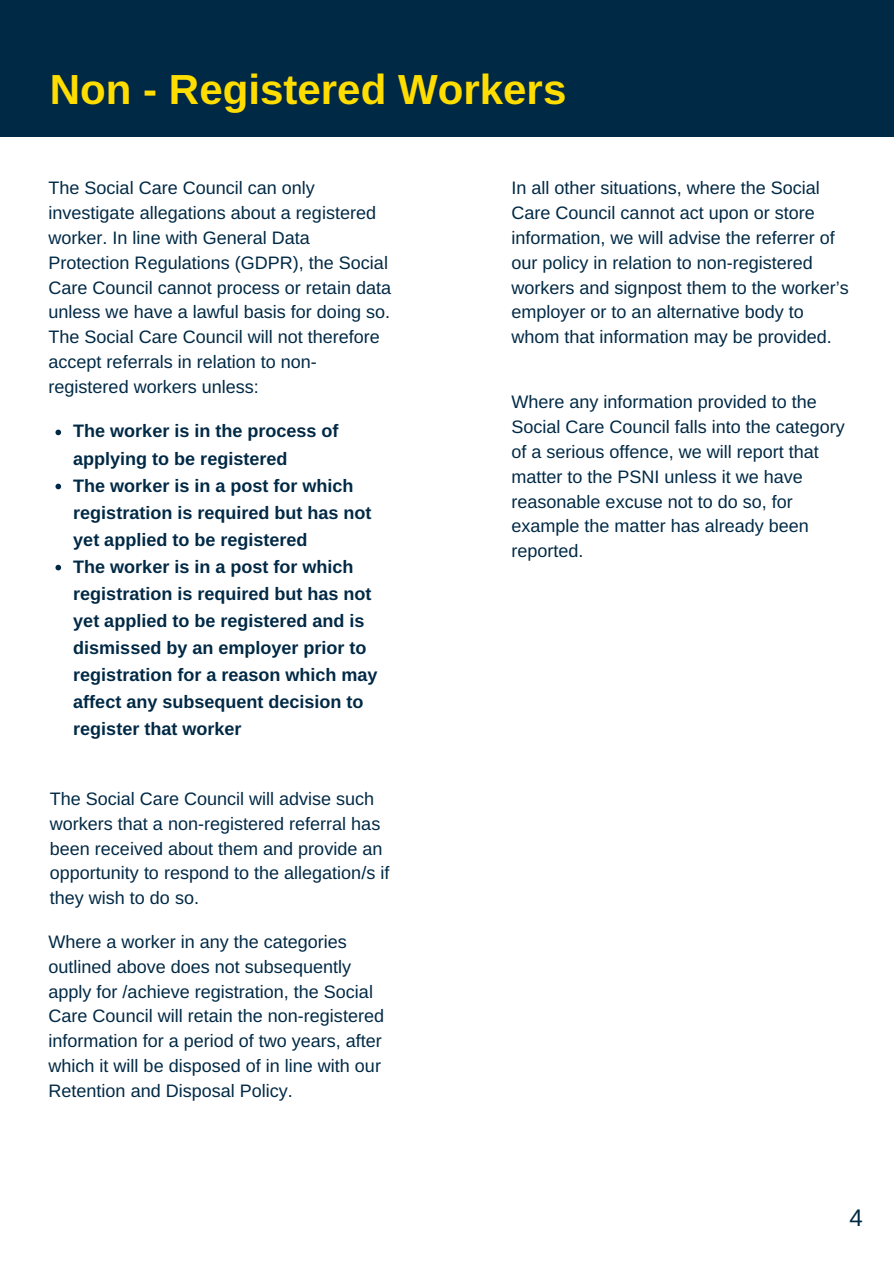
<style>
.page{position:relative;width:894px;height:1264px;background:#fff}
.page>*{position:absolute;margin:0;border:0;box-sizing:border-box;transform-origin:0 0}
.t1{font:700 42px "Arimo";color:#fd0}
.t2{font:24px "Arimo";color:#002945}
.t3{font:18px/24.8px "Arimo";color:#002945}
.t4{font:700 18px/27px "Arimo";color:#002945}
</style>
<div class="page">
<div style="left:0;top:0;width:893px;height:136px;background:#002945"></div>
<svg style="left:55px;top:429px;width:6px;height:6px"></svg>
<svg style="left:55px;top:483px;width:6px;height:6px"></svg>
<svg style="left:55px;top:565px;width:6px;height:5px"></svg>
<h1 class="t1" style="left:50px;top:66px;width:518px">Non - Registered Workers</h1>
<p class="t3" style="left:49px;top:176px;width:344px">The Social Care Council can only investigate allegations about a registered worker. In line with General Data Protection Regulations (GDPR), the Social Care Council cannot process or retain data unless we have a lawful basis for doing so.<br>The Social Care Council will not therefore accept referrals in relation to non&shy;registered workers unless:</p>
<p class="t4" style="left:73px;top:418px;width:306px">The worker is in the process of applying to be registered<br>The worker is in a post for which registration is required but has not yet applied to be registered<br>The worker is in a post for which registration is required but has not yet applied to be registered and is dismissed by an employer prior to registration for a reason which may affect any subsequent decision to register that worker</p>
<p class="t3" style="left:50px;top:786px;width:341px">The Social Care Council will advise such workers that a non-registered referral has been received about them and provide an opportunity to respond to the allegation/s if they wish to do so.</p>
<p class="t3" style="left:49px;top:929px;width:337px">Where a worker in any the categories outlined above does not subsequently apply for /achieve registration, the Social Care Council will retain the non-registered information for a period of two years, after which it will be disposed of in line with our Retention and Disposal Policy.</p>
<p class="t3" style="left:511px;top:176px;width:339px">In all other situations, where the Social Care Council cannot act upon or store information, we will advise the referrer of our policy in relation to non-registered workers and signpost them to the worker’s employer or to an alternative body to whom that information may be provided.</p>
<p class="t3" style="left:511px;top:390px;width:335px">Where any information provided to the Social Care Council falls into the category of a serious offence, we will report that matter to the PSNI unless it we have reasonable excuse not to do so, for example the matter has already been reported.</p>
<h2 class="t2" style="left:849px;top:1203px;width:15px">4</h2>
</div>
